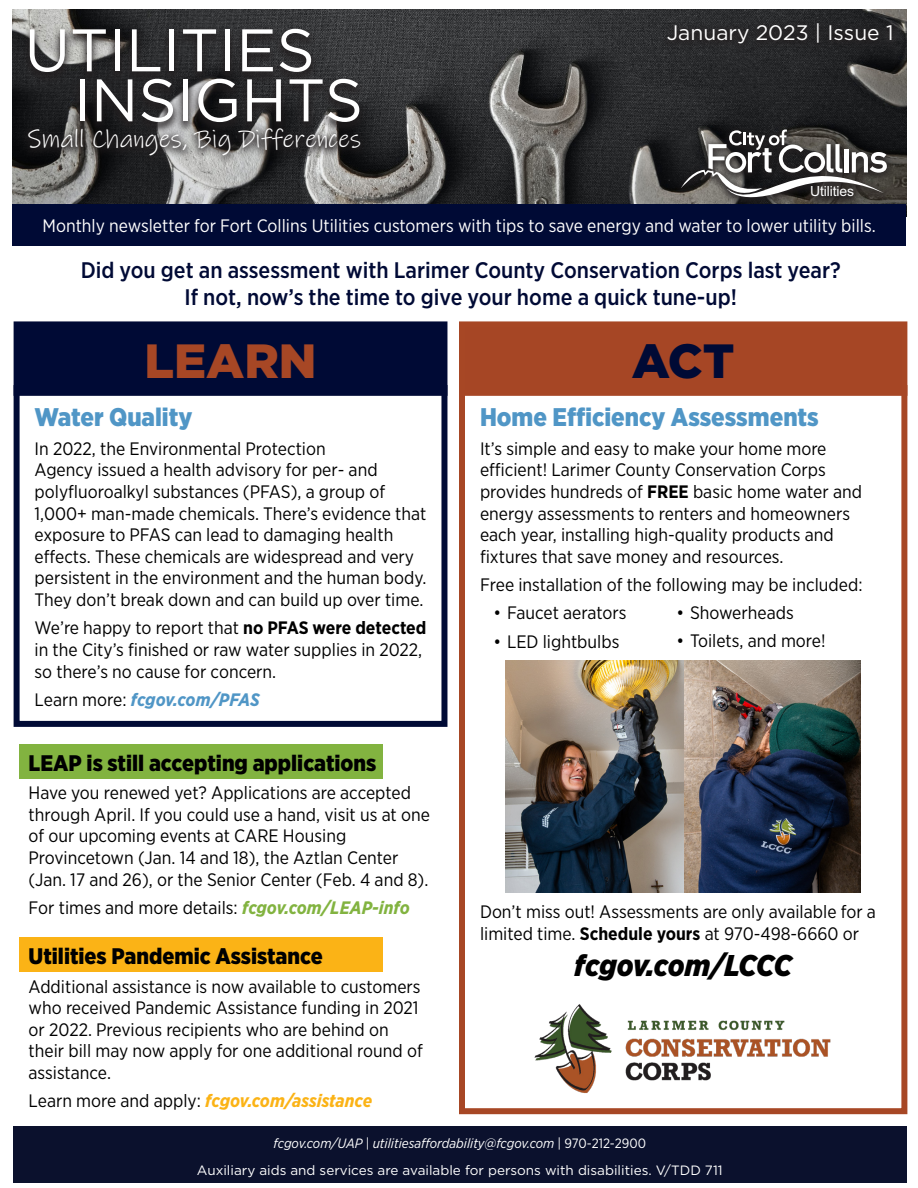
<style>
.page{position:relative;width:918px;height:1188px;background:#fff}
.page>*{position:absolute;margin:0;border:0;box-sizing:border-box;transform-origin:0 0}
.t1{font:60px "Gotham";color:#fff}
.t2{font:900 48px "Gotham";color:#a74725}
.t3{font:900 48px "Gotham";color:#000a35}
.t4{font:italic 900 30px "Gotham Narrow";letter-spacing:-.01em;color:#000}
.t5{font:900 25.5px "Gotham Narrow";color:#5096c6}
.t6{font:25.5px "Ink Free";color:#fff}
.t7{font:500 22.5px/27px "Gotham Narrow";color:#000a35;text-align:center}
.t8{font:900 22.5px "Gotham Narrow";color:#000}
.t9{font:21px "Gotham";color:#fff}
.t10{font:18px/21.6px "Gotham Narrow";color:#000}
.t11{font:18px "Gotham Narrow";color:#fff}
.t12{font:italic 700 18px "Gotham Narrow";color:#fbb316}
.t13{font:italic 700 18px "Gotham Narrow";letter-spacing:-.01em;color:#5096c6}
.t14{font:13.95px "Arial";letter-spacing:-.01em;color:#fff}
.t15{font:13.5px "Gotham";color:#fff}
.t16{font:italic 13.5px "Gotham Narrow";color:#fff}
.s1{font-weight:700}
.s2{font-weight:400;font-style:normal;color:#000}
.s3{font-weight:700;font-style:italic;color:#82b340}
.s4{font-style:normal}
</style>
<div class="page">
<div style="left:20px;top:744px;width:363px;height:34px;background:#82b340"></div>
<img style="left:12px;top:9px;width:894px;height:195px">
<svg style="left:22px;top:25px;width:298px;height:60px;background:#3a3a3b"></svg>
<svg style="left:72px;top:75px;width:296px;height:47px;background:#2e2e2f"></svg>
<svg style="left:20px;top:122px;width:349px;height:44px;background:#474647"></svg>
<svg style="left:659px;top:17px;width:241px;height:37px;background:#262628"></svg>
<svg style="left:673px;top:123px;width:222px;height:81px;background:#2d2c2b"></svg>
<svg style="left:681px;top:130px;width:206px;height:71px"></svg>
<div style="left:12px;top:204px;width:894px;height:42px;background:#000a35"></div>
<div style="left:13px;top:1127px;width:894px;height:56px;background:#0b112d"></div>
<div style="left:14px;top:385px;width:433px;height:342px;border:6px solid #000a35"></div>
<div style="left:459px;top:385px;width:448px;height:729px;border:6px solid #a74725"></div>
<div style="left:17px;top:324px;width:427px;height:69px;background:#000a35"></div>
<div style="left:14px;top:321px;width:433px;height:75px;border:6px solid #000a35"></div>
<div style="left:462px;top:324px;width:442px;height:69px;background:#a64625"></div>
<div style="left:459px;top:321px;width:448px;height:75px;border:6px solid #a74725"></div>
<img style="left:534px;top:1004px;width:297px;height:89px">
<div style="left:20px;top:937px;width:363px;height:35px;background:#fbb316"></div>
<img style="left:505px;top:661px;width:356px;height:232px">
<p class="t1" style="left:25px;top:12px;width:292px">UTILITIES</p>
<p class="t1" style="left:74px;top:62px;width:291px">INSIGHTS</p>
<p class="t6" style="left:27px;top:123px;width:335px">Small Changes, Big Differences</p>
<p class="t9" style="left:667px;top:19px;width:228px">January 2023 | Issue 1</p>
<p class="t14" style="left:810px;top:182px;width:45px">Utilities</p>
<p class="t11" style="left:43px;top:215px;width:835px">Monthly newsletter for Fort Collins Utilities customers with tips to save energy and water to lower utility bills.</p>
<p class="t7" style="left:81px;top:256px;width:762px">Did you get an assessment with Larimer County Conservation Corps last year?<br>If not, now’s the time to give your home a quick tune-up!</p>
<p class="t2" style="left:145px;top:328px;width:174px">LEARN</p>
<p class="t3" style="left:632px;top:328px;width:104px">ACT</p>
<p class="t5" style="left:35px;top:401px;width:159px">Water Quality</p>
<p class="t10" style="left:35px;top:437px;width:393px">In 2022, the Environmental Protection<br>Agency issued a health advisory for per- and polyfluoroalkyl substances (PFAS), a group of 1,000+ man-made chemicals. There’s evidence that exposure to PFAS can lead to damaging health effects. These chemicals are widespread and very persistent in the environment and the human body.<br>They don’t break down and can build up over time.</p>
<p class="t10" style="left:35px;top:617px;width:393px">We’re happy to report that <span class="s1">no PFAS were detected </span>in the City’s finished or raw water supplies in 2022, so there’s no cause for concern.</p>
<p class="t13" style="left:35px;top:688px;width:227px"><span class="s2">Learn more:</span> fcgov.com/PFAS</p>
<p class="t8" style="left:29px;top:748px;width:349px">LEAP is still accepting applications</p>
<p class="t10" style="left:29px;top:782px;width:403px">Have you renewed yet? Applications are accepted through April. If you could use a hand, visit us at one of our upcoming events at CARE Housing Provincetown (Jan. 14 and 18), the Aztlan Center (Jan. 17 and 26), or the Senior Center (Feb. 4 and 8).</p>
<p class="t10" style="left:29px;top:896px;width:383px">For times and more details: <span class="s3">fcgov.com/LEAP-info</span></p>
<p class="t8" style="left:29px;top:941px;width:296px">Utilities Pandemic Assistance</p>
<p class="t10" style="left:29px;top:975px;width:396px">Additional assistance is now available to customers who received Pandemic Assistance funding in 2021 or 2022. Previous recipients who are behind on their bill may now apply for one additional round of assistance.</p>
<p class="t12" style="left:29px;top:1089px;width:345px"><span class="s2">Learn more and apply:</span> fcgov.com/assistance</p>
<p class="t5" style="left:480px;top:401px;width:340px">Home Efficiency Assessments</p>
<p class="t10" style="left:480px;top:437px;width:384px">It’s simple and easy to make your home more efficient! Larimer County Conservation Corps provides hundreds of <span class="s1">FREE</span> basic home water and energy assessments to renters and homeowners each year, installing high-quality products and fixtures that save money and resources.</p>
<p class="t10" style="left:480px;top:574px;width:384px">Free installation of the following may be included:</p>
<p class="t10" style="left:494px;top:602px;width:134px">• Faucet aerators</p>
<p class="t10" style="left:494px;top:630px;width:127px">• LED lightbulbs</p>
<p class="t10" style="left:676px;top:601px;width:119px">• Showerheads</p>
<p class="t10" style="left:676px;top:630px;width:151px">• Toilets, and more!</p>
<p class="t10" style="left:480px;top:901px;width:397px">Don’t miss out! Assessments are only available for a limited time. <span class="s1">Schedule yours</span> at 970-498-6660 or</p>
<p class="t4" style="left:574px;top:946px;width:219px">fcgov.com/LCCC</p>
<p class="t16" style="left:274px;top:1135px;width:374px">fcgov.com/UAP <span class="s4">|</span> utilitiesaffordability@fcgov.com <span class="s4">| 970-212-2900</span></p>
<p class="t15" style="left:197px;top:1161px;width:527px">Auxiliary aids and services are available for persons with disabilities. V/TDD 711</p>
</div>
